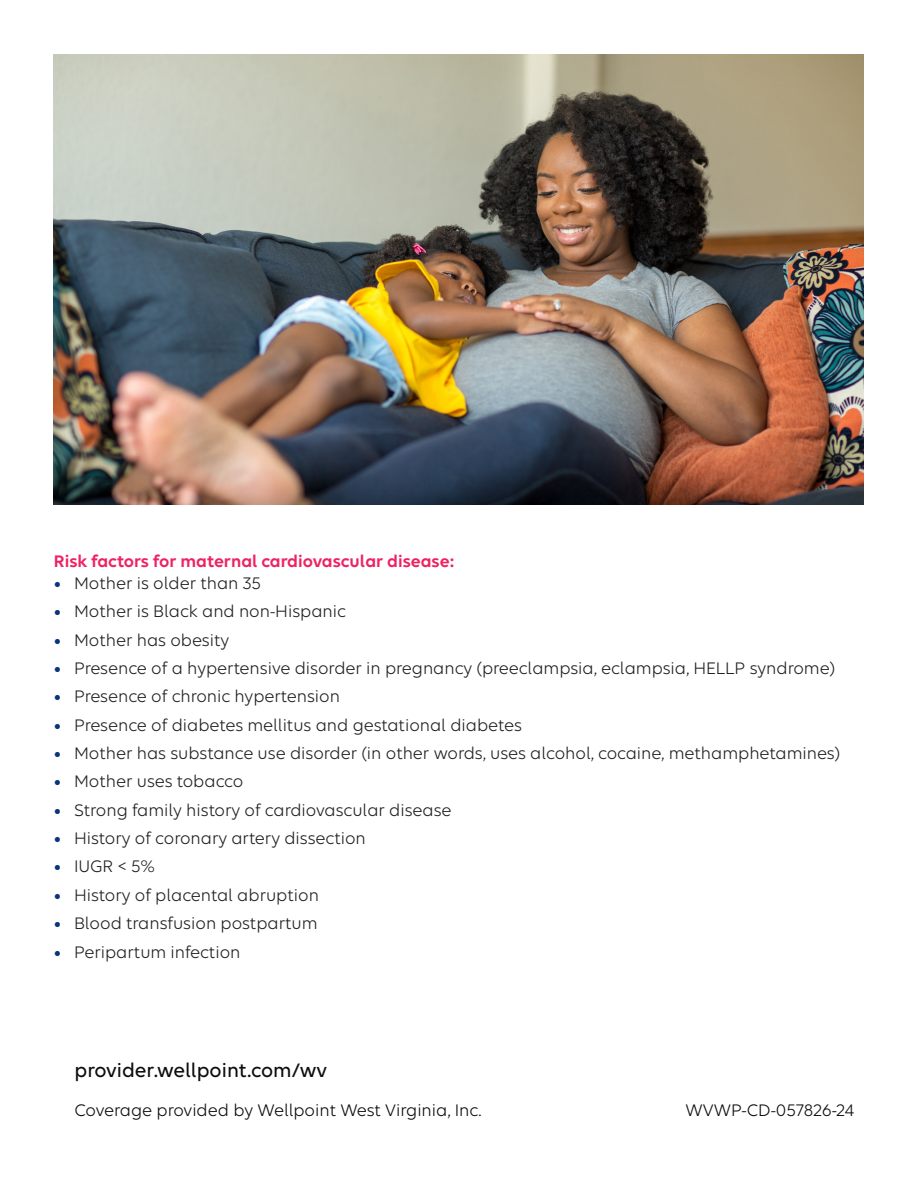
<style>
.page{position:relative;width:918px;height:1188px;background:#fff}
.page>*{position:absolute;margin:0;border:0;box-sizing:border-box;transform-origin:0 0}
.UniCare_Sub_Header_15{font:500 21px "Elevance Sans";color:#0d0d0d}
.t1{font:18px "Elevance Sans";color:#231f20}
.UniCare_Sub_Header_15-2{font:18px "Elevance Sans";color:#0d0d0d}
.WLP_Subhead{font:600 18px "Elevance Sans";color:#ee2263}
.s1{font-weight:600;color:#0b347d}
</style>
<div class="page">
<img style="left:54px;top:54px;width:810px;height:450px">
<p class="WLP_Subhead" style="left:54px;top:551px;width:402px">Risk factors for maternal cardiovascular disease:</p>
<p class="t1" style="left:54px;top:572px;width:209px"><span class="s1">•</span> Mother is older than 35</p>
<p class="t1" style="left:54px;top:601px;width:294px"><span class="s1">•</span> Mother is Black and non-Hispanic</p>
<p class="t1" style="left:54px;top:629px;width:177px"><span class="s1">•</span> Mother has obesity</p>
<p class="t1" style="left:54px;top:657px;width:783px"><span class="s1">•</span> Presence of a hypertensive disorder in pregnancy (preeclampsia, eclampsia, HELLP syndrome)</p>
<p class="t1" style="left:54px;top:686px;width:288px"><span class="s1">•</span> Presence of chronic hypertension</p>
<p class="t1" style="left:54px;top:714px;width:470px"><span class="s1">•</span> Presence of diabetes mellitus and gestational diabetes</p>
<p class="t1" style="left:54px;top:742px;width:788px"><span class="s1">•</span> Mother has substance use disorder (in other words, uses alcohol, cocaine, methamphetamines)</p>
<p class="t1" style="left:54px;top:771px;width:191px"><span class="s1">•</span> Mother uses tobacco</p>
<p class="t1" style="left:54px;top:799px;width:399px"><span class="s1">•</span> Strong family history of cardiovascular disease</p>
<p class="t1" style="left:54px;top:827px;width:314px"><span class="s1">•</span> History of coronary artery dissection</p>
<p class="t1" style="left:54px;top:856px;width:103px"><span class="s1">•</span> IUGR &lt; 5%</p>
<p class="t1" style="left:54px;top:884px;width:267px"><span class="s1">•</span> History of placental abruption</p>
<p class="t1" style="left:54px;top:912px;width:265px"><span class="s1">•</span> Blood transfusion postpartum</p>
<p class="t1" style="left:54px;top:941px;width:188px"><span class="s1">•</span> Peripartum infection</p>
<p class="UniCare_Sub_Header_15" style="left:75px;top:1057px;width:254px">provider.wellpoint.com/wv</p>
<p class="UniCare_Sub_Header_15-2" style="left:75px;top:1100px;width:408px">Coverage provided by Wellpoint West Virginia, Inc.</p>
<p class="UniCare_Sub_Header_15-2" style="left:686px;top:1100px;width:170px">WVWP-CD-057826-24</p>
</div>
